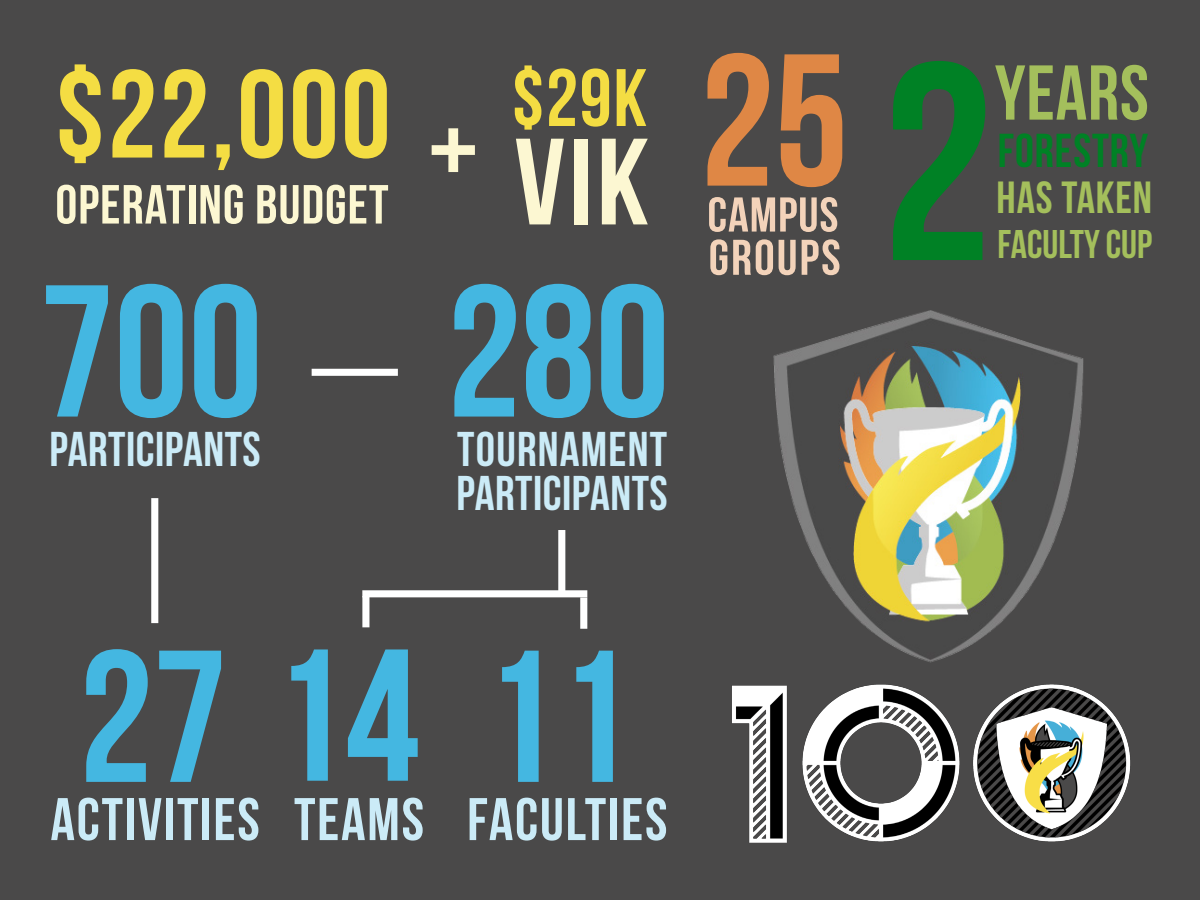
<style>
.page{position:relative;width:1200px;height:900px;background:#4a4949}
.page>*{position:absolute;margin:0;border:0;box-sizing:border-box;transform-origin:0 0}
.t1{font:700 281.25px "Bebas Neue";color:#008125}
.t2{font:700 187.5px "Bebas Neue";color:#44b7e1}
.t3{font:700 187.5px "Bebas Neue";color:#df8745}
.t4{font:700 125px "Bebas Neue";color:#f4dd43}
.t5{font:700 125px "Bebas Neue";color:#fcf7d2}
.t6{font:700 122.5px "Bebas Neue";color:#fcf7d2}
.t7{font:700 81.25px "Bebas Neue";color:#f4dd43}
.t8{font:700 77.5px "Bebas Neue";letter-spacing:.01em;color:#a4bf5c}
.t9{font:700 60px "Bebas Neue";letter-spacing:.03em;color:#cbebf7}
.t10{font:700 55px "Bebas Neue";letter-spacing:.02em;color:#fcf7d2}
.t11{font:700 50px "Bebas Neue";letter-spacing:.04em;color:#f3d3ba;scale:1.04 1}
.t12{font:700 48.75px "Bebas Neue";letter-spacing:.01em;color:#cbebf7}
.t13{font:700 48.75px "Bebas Neue";letter-spacing:.02em;color:#f3d3ba;scale:1.04 1}
.t14{font:700 47.5px "Bebas Neue";letter-spacing:.02em;color:#008125}
.t15{font:700 45px "Bebas Neue";letter-spacing:.02em;color:#a4bf5c}
.t16{font:700 40px "Bebas Neue";color:#a4bf5c}
</style>
<div class="page">
<img style="left:773px;top:310px;width:311px;height:353px">
<div style="left:312px;top:369px;width:86px;height:7px;background:#fff"></div>
<div style="left:151px;top:498px;width:7px;height:125px;background:#fff"></div>
<div style="left:362px;top:590px;width:225px;height:7px;background:#fff"></div>
<div style="left:558px;top:530px;width:7px;height:63px;background:#fff"></div>
<div style="left:580px;top:598px;width:7px;height:31px;background:#fff"></div>
<div style="left:362px;top:596px;width:7px;height:31px;background:#fff"></div>
<img style="left:732px;top:684px;width:399px;height:159px">
<p class="t4" style="left:55px;top:46px;width:337px">$22,000</p>
<p class="t10" style="left:55px;top:174px;width:335px">OPERATING BUDGET</p>
<p class="t5" style="left:429px;top:82px;width:51px">+</p>
<p class="t7" style="left:512px;top:53px;width:137px">$29K</p>
<p class="t6" style="left:515px;top:115px;width:136px">VIK</p>
<p class="t2" style="left:40px;top:249px;width:224px">700</p>
<p class="t2" style="left:447px;top:249px;width:224px">280</p>
<p class="t12" style="left:50px;top:423px;width:213px">PARTICIPANTS</p>
<p class="t12" style="left:457px;top:423px;width:211px">TOURNAMENT</p>
<p class="t12" style="left:457px;top:467px;width:213px">PARTICIPANTS</p>
<p class="t3" style="left:700px;top:18px;width:150px">25</p>
<p class="t13" style="left:708px;top:188px;width:127px">CAMPUS</p>
<p class="t11" style="left:709px;top:230px;width:128px">GROUPS</p>
<p class="t1" style="left:882px;top:9px;width:113px">2</p>
<p class="t8" style="left:995px;top:50px;width:155px">YEARS</p>
<p class="t14" style="left:998px;top:125px;width:152px">FORESTRY</p>
<p class="t15" style="left:997px;top:173px;width:157px">HAS TAKEN</p>
<p class="t16" style="left:998px;top:222px;width:156px">FACULTY CUP</p>
<p class="t2" style="left:79px;top:614px;width:553px">27 14 11</p>
<p class="t9" style="left:51px;top:786px;width:211px">ACTIVITIES</p>
<p class="t9" style="left:294px;top:786px;width:131px">TEAMS</p>
<p class="t9" style="left:467px;top:786px;width:202px">FACULTIES</p>
</div>
